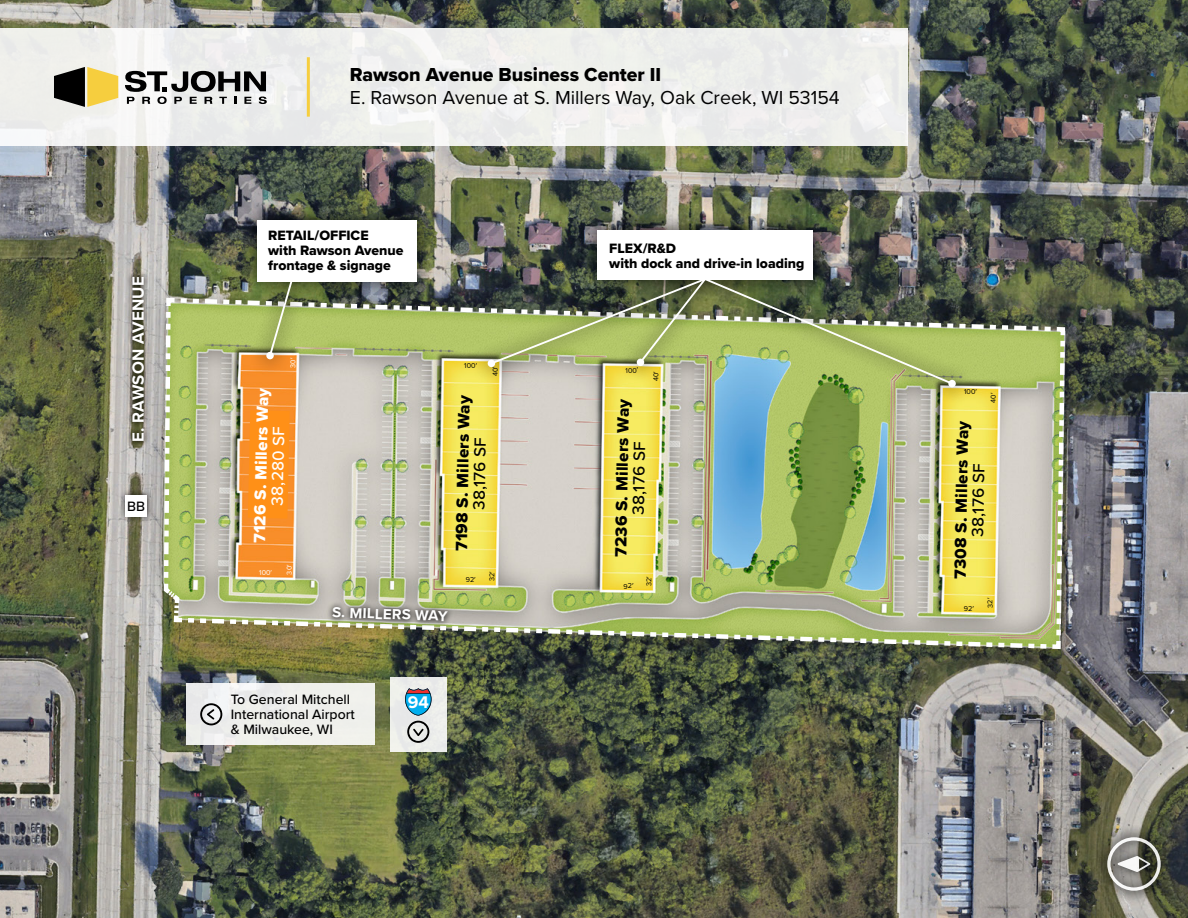
<style>
.page{position:relative;width:1188px;height:918px;background:#fff}
.page>*{position:absolute;margin:0;border:0;box-sizing:border-box;transform-origin:0 0}
.t1{font:19.5px "Proxima Nova";color:#000}
.t2{font:19.5px "Proxima Nova Extrabld";color:#000}
.t3{font:700 17.55px "Proxima Nova";color:#fff}
.t4{font:16.95px "Proxima Nova Extrabld";color:#000}
.t5{font:500 16.95px "Proxima Nova";color:#000}
.t6{font:16.8px "Proxima Nova Extrabld";color:#fff}
.t7{font:700 16.8px "Proxima Nova";letter-spacing:.015em;color:#fff}
.t8{font:500 16.8px "Proxima Nova";color:#fff}
.t9{font:700 15px "Proxima Nova";color:#fff}
.t10{font:14.1px/15px "Proxima Nova Extrabld";color:#000}
.t11{font:500 14.1px/15px "Proxima Nova";color:#000}
.t12{font:7.35px "Proxima Nova";color:#000101}
.t13{font:7.35px "Proxima Nova";color:#fff}
</style>
<div class="page">
<img style="left:0;top:0;width:1188px;height:918px">
<div style="left:0;top:28px;width:907px;height:118px;background:#eeefec"></div>
<svg style="left:54px;top:67px;width:64px;height:40px"></svg>
<svg style="left:125px;top:71px;width:142px;height:33px"></svg>
<hr style="left:307px;top:57px;width:3px;height:60px;background:#f6ce3e">
<div style="left:1093px;top:823px;width:82px;height:82px;background:#000;opacity:.75"></div>
<svg style="left:1107px;top:837px;width:54px;height:54px;background:#87877e"></svg>
<div style="left:126px;top:270px;width:25px;height:178px;background:#000;opacity:.75"></div>
<div style="left:118px;top:487px;width:37px;height:37px;background:#000;opacity:.75"></div>
<div style="left:126px;top:495px;width:21px;height:21px;background:#fff"></div>
<div style="left:186px;top:684px;width:188px;height:61px;background:#eff0ec"></div>
<svg style="left:200px;top:703px;width:22px;height:22px"></svg>
<div style="left:390px;top:677px;width:57px;height:75px;background:#ecedeb"></div>
<svg style="left:405px;top:688px;width:27px;height:55px"></svg>
<div style="left:239px;top:202px;width:196px;height:175px;background:#000;opacity:.75"></div>
<div style="left:257px;top:220px;width:159px;height:61px;background:#fff"></div>
<div style="left:470px;top:213px;width:503px;height:192px;background:#000;opacity:.75"></div>
<div style="left:598px;top:231px;width:215px;height:49px;background:#fff"></div>
<img style="left:162px;top:270px;width:905px;height:381px">
<p class="t7" style="left:126px;top:442px;width:167px;rotate:-90deg">E. RAWSON AVENUE</p>
<p class="t11" style="left:127px;top:498px;width:19px">BB</p>
<h1 class="t2" style="left:350px;top:60px;width:313px">Rawson Avenue Business Center II</h1>
<h1 class="t1" style="left:350px;top:83px;width:491px">E. Rawson Avenue at S. Millers Way, Oak Creek, WI 53154</h1>
<p class="t10" style="left:268px;top:227px;width:137px">RETAIL/OFFICE<br>with Rawson Avenue frontage &amp; signage</p>
<p class="t6" style="left:247px;top:543px;width:157px;rotate:-89deg">7126 S. Millers Way</p>
<p class="t8" style="left:265px;top:505px;width:81px;rotate:-89deg">38,280 SF</p>
<p class="t13" style="left:259px;top:567px;width:14px;rotate:-1deg">100′</p>
<p class="t12" style="left:464px;top:360px;width:14px;rotate:-1deg">100′</p>
<p class="t4" style="left:449px;top:551px;width:157px;rotate:-89deg">7198 S. Millers Way</p>
<p class="t5" style="left:466px;top:510px;width:74px;rotate:-89deg">38,176 SF</p>
<p class="t10" style="left:609px;top:241px;width:197px">FLEX/R&amp;D<br>with dock and drive-in loading</p>
<p class="t12" style="left:625px;top:365px;width:14px;rotate:-1deg">100′</p>
<p class="t4" style="left:608px;top:557px;width:159px;rotate:-89deg">7236 S. Millers Way</p>
<p class="t5" style="left:626px;top:514px;width:74px;rotate:-89deg">38,176 SF</p>
<p class="t12" style="left:964px;top:386px;width:14px;rotate:-1deg">100′</p>
<p class="t4" style="left:947px;top:579px;width:160px;rotate:-89deg">7308 S. Millers Way</p>
<p class="t5" style="left:965px;top:536px;width:74px;rotate:-89deg">38,176 SF</p>
<p class="t9" style="left:333px;top:601px;width:117px;rotate:2deg">S. MILLERS WAY</p>
<p class="t12" style="left:964px;top:603px;width:12px">92′</p>
<p class="t11" style="left:231px;top:691px;width:126px">To General Mitchell<br>International Airport &amp; Milwaukee, WI</p>
<p class="t3" style="left:408px;top:689px;width:23px">94</p>
</div>
